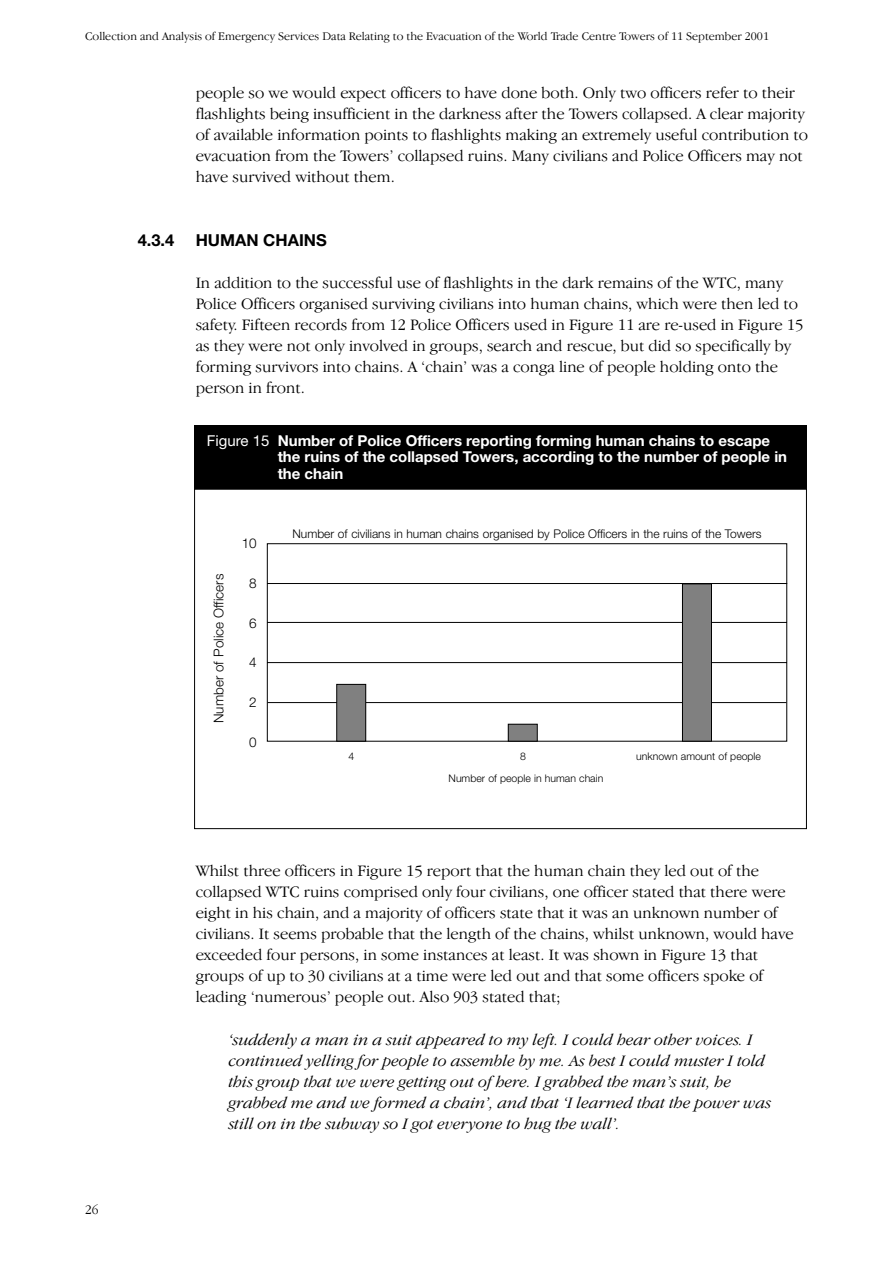
<style>
.page{position:relative;width:893px;height:1263px;background:#fff}
.page>*{position:absolute;margin:0;border:0;box-sizing:border-box;transform-origin:0 0}
.t1{font:300 16.5px/21px "Garamond IT Cby BT";color:#000}
.t2{font:italic 300 16.5px/21px "Garamond IT Cby BT";color:#000}
.t3{font:700 16.5px "Helvetica Neue";color:#000}
.t4{font:700 15px/16.5px "Helvetica Neue";color:#fff}
.t5{font:300 13.5px "Helvetica Neue";color:#000}
.t6{font:300 13.5px "Garamond IT Cby BT";color:#000}
.t7{font:300 12px "Garamond IT Cby BT";color:#000}
.t8{font:300 12px "Helvetica Neue";color:#000}
.t9{font:300 10.5px "Helvetica Neue";color:#000}
.s1{font-weight:400}
</style>
<div class="page">
<svg style="left:266px;top:543px;width:521px;height:199px"></svg>
<hr style="left:267px;top:702px;width:519px;height:1px;background:#000">
<div style="left:337px;top:685px;width:28px;height:56px;background:#808080"></div>
<div style="left:336px;top:684px;width:30px;height:58px;border:1px solid #000"></div>
<div style="left:508px;top:725px;width:29px;height:16px;background:#808080"></div>
<div style="left:508px;top:724px;width:29px;height:18px;border:1px solid #000"></div>
<div style="left:682px;top:584px;width:29px;height:157px;background:#808080"></div>
<div style="left:682px;top:584px;width:29px;height:158px;border:1px solid #000"></div>
<div style="left:194px;top:425px;width:612px;height:64px;background:#000"></div>
<p class="t7" style="left:85px;top:32px;width:685px">Collection and Analysis of Emergency Services Data Relating to the Evacuation of the World Trade Centre Towers of 11 September 2001</p>
<p class="t1" style="left:196px;top:84px;width:613px">people so we would expect officers to have done both. Only two officers refer to their flashlights being insufficient in the darkness after the Towers collapsed. A clear majority of available information points to flashlights making an extremely useful contribution to evacuation from the Towers’ collapsed ruins. Many civilians and Police Officers may not have survived without them.</p>
<p class="t3" style="left:138px;top:234px;width:38px">4.3.4</p>
<p class="t3" style="left:196px;top:234px;width:133px">HUMAN CHAINS</p>
<p class="t1" style="left:196px;top:273px;width:609px">In addition to the successful use of flashlights in the dark remains of the WTC, many Police Officers organised surviving civilians into human chains, which were then led to safety. Fifteen records from 12 Police Officers used in Figure 11 are re-used in Figure 15 as they were not only involved in groups, search and rescue, but did so specifically by forming survivors into chains. A ‘chain’ was a conga line of people holding onto the person in front.</p>
<p class="t4" style="left:278px;top:434px;width:511px;text-indent:-71px"><span class="s1">Figure 15</span> Number of Police Officers reporting forming human chains to escape the ruins of the collapsed Towers, according to the number of people in the chain</p>
<p class="t5" style="left:214px;top:723px;width:151px;rotate:-90deg">Number of Police Officers</p>
<p class="t5" style="left:242px;top:538px;width:17px">10</p>
<p class="t5" style="left:249px;top:578px;width:9px">8</p>
<p class="t5" style="left:249px;top:618px;width:9px">6</p>
<p class="t5" style="left:249px;top:658px;width:9px">4</p>
<p class="t5" style="left:249px;top:697px;width:9px">2</p>
<p class="t5" style="left:249px;top:737px;width:9px">0</p>
<p class="t8" style="left:292px;top:530px;width:470px">Number of civilians in human chains organised by Police Officers in the ruins of the Towers</p>
<p class="t9" style="left:348px;top:752px;width:7px">4</p>
<p class="t9" style="left:520px;top:752px;width:7px">8</p>
<p class="t9" style="left:636px;top:752px;width:126px">unknown amount of people</p>
<p class="t9" style="left:448px;top:775px;width:156px">Number of people in human chain</p>
<p class="t6" style="left:85px;top:1204px;width:15px">26</p>
<p class="t1" style="left:196px;top:862px;width:599px">Whilst three officers in Figure 15 report that the human chain they led out of the collapsed WTC ruins comprised only four civilians, one officer stated that there were eight in his chain, and a majority of officers state that it was an unknown number of civilians. It seems probable that the length of the chains, whilst unknown, would have exceeded four persons, in some instances at least. It was shown in Figure 13 that groups of up to 30 civilians at a time were led out and that some officers spoke of leading ‘numerous’ people out. Also 903 stated that;</p>
<p class="t2" style="left:229px;top:1030px;width:544px">‘suddenly a man in a suit appeared to my left. I could hear other voices. I continued yelling for people to assemble by me. As best I could muster I told this group that we were getting out of here. I grabbed the man’s suit, he grabbed me and we formed a chain’, and that ‘I learned that the power was still on in the subway so I got everyone to hug the wall’.</p>
</div>
